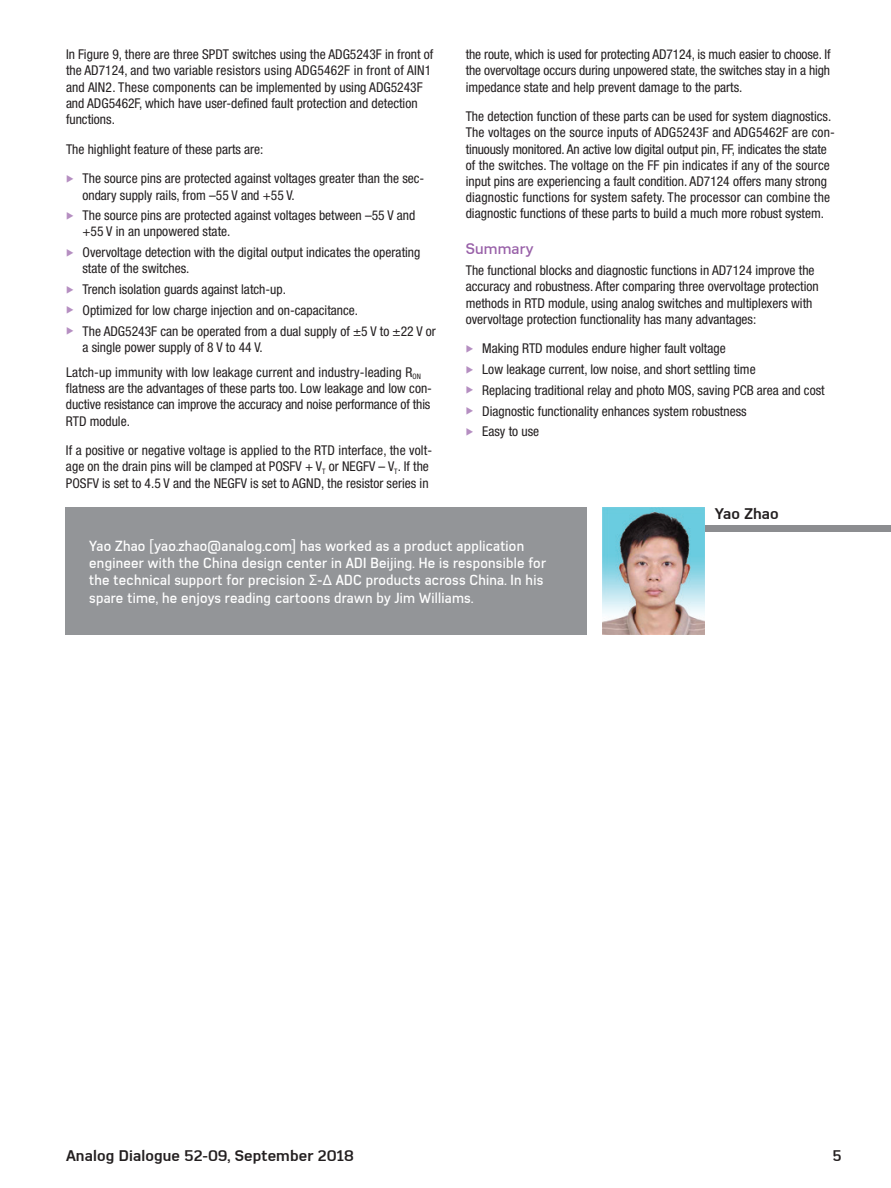
<style>
.page{position:relative;width:891px;height:1188px;background:#fff}
.page>*{position:absolute;margin:0;border:0;box-sizing:border-box;transform-origin:0 0}
.t1{font:700 15px "Azbuka Std";letter-spacing:.01em;color:#231f20;scale:1.05 1}
.t2{font:500 15px "Azbuka Std";letter-spacing:.01em;color:#9860a8;scale:1.05 1}
.t3{font:700 15px "Azbuka Std";letter-spacing:.01em;color:#231f20}
.t4{font:500 14.25px/17.1px "Azbuka Std";letter-spacing:.02em;color:#fff;scale:.96 1}
.t5{font:condensed 13.5px/16.2px "Helvetica Neue LT Std";color:#231f20}
.s1{font-family:"Arial";font-weight:400}
</style>
<div class="page">
<div style="left:65px;top:508px;width:522px;height:127px;background:#939598"></div>
<div style="left:653px;top:525px;width:238px;height:6px;background:#8c8d90"></div>
<img style="left:603px;top:508px;width:101px;height:127px">
<p class="t5" style="left:66px;top:46px;width:369px">In Figure 9, there are three SPDT switches using the ADG5243F in front of the AD7124, and two variable resistors using ADG5462F in front of AIN1 and AIN2. These components can be implemented by using ADG5243F and ADG5462F, which have user-defined fault protection and detection functions.</p>
<p class="t5" style="left:82px;top:134px;width:343px;line-height:29.7px;text-indent:-16px">The highlight feature of these parts are:<br>The source pins are protected against voltages greater than the sec-</p>
<p class="t5" style="left:82px;top:184px;width:334px;line-height:20.7px">ondary supply rails, from –55 V and +55 V.<br>The source pins are protected against voltages between –55 V and</p>
<p class="t5" style="left:82px;top:221px;width:339px;line-height:20.7px">+55 V in an unpowered state.<br>Overvoltage detection with the digital output indicates the operating</p>
<p class="t5" style="left:82px;top:258px;width:355px;line-height:20.7px">state of the switches.<br>Trench isolation guards against latch-up.<br>Optimized for low charge injection and on-capacitance.<br>The ADG5243F can be operated from a dual supply of ±5 V to ±22 V or</p>
<p class="t5" style="left:66px;top:334px;width:356px;line-height:25.2px;text-indent:16px">a single power supply of 8 V to 44 V.<br>Latch-up immunity with low leakage current and industry-leading R<sub>ON</sub></p>
<p class="t5" style="left:66px;top:380px;width:368px;text-align:justify">flatness are the advantages of these parts too. Low leakage and low con&shy;ductive resistance can improve the accuracy and noise performance of this RTD module.</p>
<p class="t5" style="left:66px;top:442px;width:368px">If a positive or negative voltage is applied to the RTD interface, the volt&shy;age on the drain pins will be clamped at POSFV + V<sub>T</sub> or NEGFV – V<sub>T</sub>. If the<br>POSFV is set to 4.5 V and the NEGFV is set to AGND, the resistor series in</p>
<p class="t5" style="left:466px;top:46px;width:366px;text-align:justify">the route, which is used for protecting AD7124, is much easier to choose. If the overvoltage occurs during unpowered state, the switches stay in a high impedance state and help prevent damage to the parts.</p>
<p class="t5" style="left:466px;top:108px;width:371px">The detection function of these parts can be used for system diagnostics.<br>The voltages on the source inputs of ADG5243F and ADG5462F are con&shy;tinuously monitored. An active low digital output pin, FF, indicates the state of the switches. The voltage on the FF pin indicates if any of the source input pins are experiencing a fault condition. AD7124 offers many strong diagnostic functions for system safety. The processor can combine the diagnostic functions of these parts to build a much more robust system.</p>
<p class="t2" style="left:466px;top:240px;width:66px">Summary</p>
<p class="t5" style="left:466px;top:262px;width:355px">The functional blocks and diagnostic functions in AD7124 improve the accuracy and robustness. After comparing three overvoltage protection methods in RTD module, using analog switches and multiplexers with overvoltage protection functionality has many advantages:</p>
<p class="t5" style="left:482px;top:338px;width:344px;line-height:20.7px">Making RTD modules endure higher fault voltage<br>Low leakage current, low noise, and short settling time<br>Replacing traditional relay and photo MOS, saving PCB area and cost Diagnostic functionality enhances system robustness<br>Easy to use</p>
<p class="t1" style="left:715px;top:505px;width:62px">Yao Zhao</p>
<p class="t4" style="left:89px;top:538px;width:477px">Yao Zhao [yao.zhao@analog.com] has worked as a product application engineer with the China design center in ADI Beijing. He is responsible for the technical support for precision <span class="s1">Σ</span>-<span class="s1">Δ</span> ADC products across China. In his spare time, he enjoys reading cartoons drawn by Jim Williams.</p>
<p class="t1" style="left:66px;top:1147px;width:276px">Analog Dialogue 52-09, September 2018</p>
<p class="t3" style="left:833px;top:1147px;width:10px">5</p>
</div>
